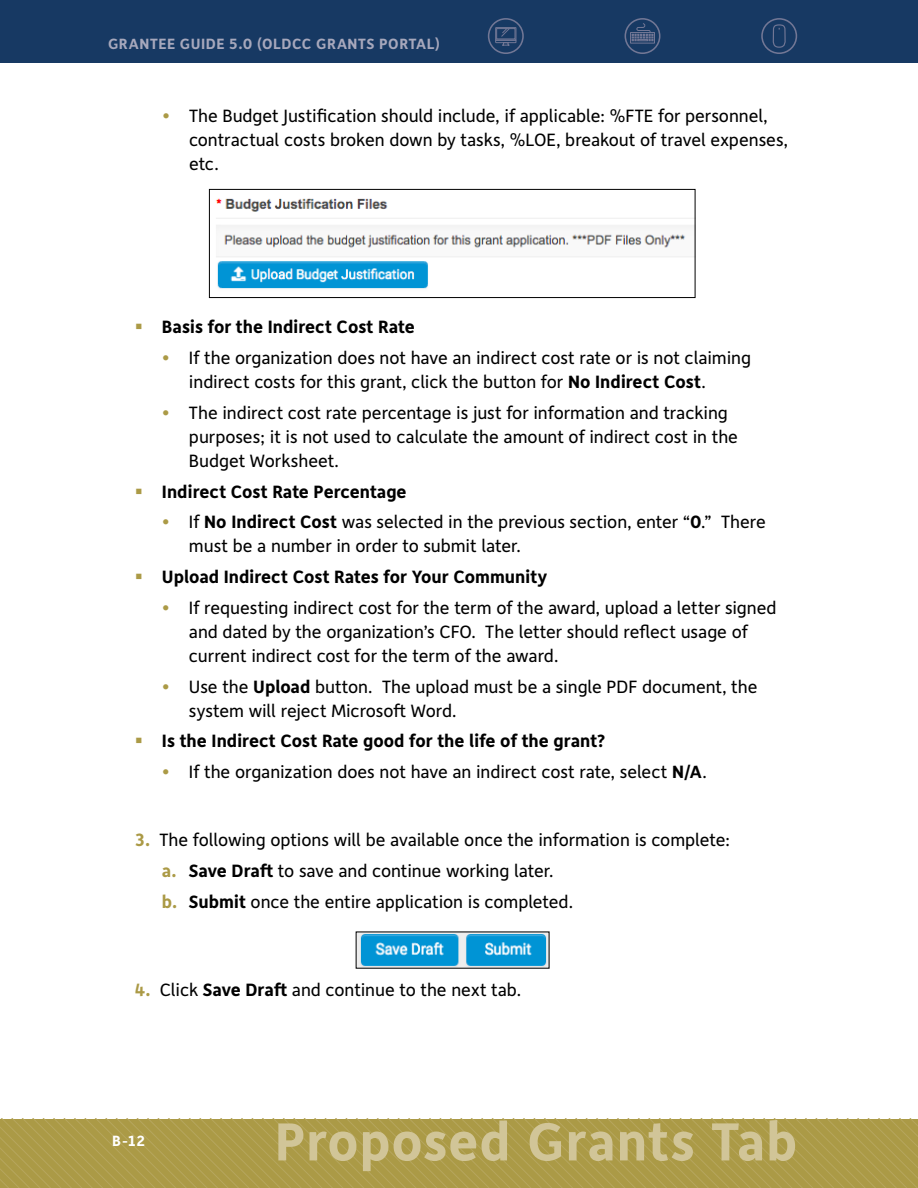
<style>
.page{position:relative;width:918px;height:1188px;background:#fff}
.page>*{position:absolute;margin:0;border:0;box-sizing:border-box;transform-origin:0 0}
.t1{font:700 54px "Depot";letter-spacing:.02em;color:#d1c598}
.t2{font:18px/24px "Depot";color:#000}
.t3{font:700 18px "Depot";color:#000}
.t4{font:700 15px "Depot";letter-spacing:.04em;color:#a7a8bc}
.t5{font:700 15px "Depot";color:#fff}
.s1{color:#ab9a46}
.s2{font-weight:700}
.s3{font-weight:700;color:#ab9a46}
</style>
<div class="page">
<svg style="left:0;top:1119px;width:918px;height:69px"></svg>
<div style="left:0;top:0;width:918px;height:63px;background:#173963"></div>
<div style="left:488px;top:18px;width:36px;height:36px;border:2px solid #727795;border-radius:50%"></div>
<svg style="left:495px;top:27px;width:22px;height:19px"></svg>
<div style="left:625px;top:18px;width:35px;height:36px;border:2px solid #727795;border-radius:50%"></div>
<div style="left:630px;top:32px;width:25px;height:12px;border:1px solid #727795"></div>
<svg style="left:631px;top:23px;width:23px;height:19px"></svg>
<div style="left:761px;top:18px;width:36px;height:36px;border:2px solid #727795;border-radius:50%"></div>
<svg style="left:772px;top:24px;width:14px;height:24px"></svg>
<img style="left:216px;top:198px;width:477px;height:91px">
<div style="left:209px;top:189px;width:486px;height:109px;border:1px solid #000"></div>
<img style="left:358px;top:934px;width:189px;height:33px">
<p class="t4" style="left:108px;top:34px;width:334px">GRANTEE GUIDE 5.0 (OLDCC GRANTS PORTAL)</p>
<p class="t2" style="left:189px;top:103px;width:600px;text-indent:-27px"><span class="s1">•</span> The Budget Justification should include, if applicable: %FTE for personnel, contractual costs broken down by tasks, %LOE, breakout of travel expenses, etc.</p>
<p class="t3" style="left:162px;top:316px;width:254px">Basis for the Indirect Cost Rate</p>
<p class="t2" style="left:189px;top:345px;width:563px;text-indent:-27px"><span class="s1">•</span> If the organization does not have an indirect cost rate or is not claiming indirect costs for this grant, click the button for <span class="s2">No Indirect Cost</span>.</p>
<p class="t2" style="left:189px;top:400px;width:551px;text-indent:-27px"><span class="s1">•</span> The indirect cost rate percentage is just for information and tracking purposes; it is not used to calculate the amount of indirect cost in the<br>Budget Worksheet.</p>
<p class="t3" style="left:162px;top:480px;width:246px">Indirect Cost Rate Percentage</p>
<p class="t2" style="left:189px;top:510px;width:578px;text-indent:-27px"><span class="s1">•</span> If <span class="s2">No Indirect Cost</span> was selected in the previous section, enter “<span class="s2">0</span>.” There must be a number in order to submit later.</p>
<p class="t3" style="left:162px;top:565px;width:387px">Upload Indirect Cost Rates for Your Community</p>
<p class="t2" style="left:189px;top:595px;width:589px;text-indent:-27px"><span class="s1">•</span> If requesting indirect cost for the term of the award, upload a letter signed and dated by the organization’s CFO. The letter should reflect usage of current indirect cost for the term of the award.</p>
<p class="t2" style="left:189px;top:674px;width:570px;text-indent:-27px"><span class="s1">•</span> Use the <span class="s2">Upload</span> button. The upload must be a single PDF document, the system will reject Microsoft Word.</p>
<p class="t3" style="left:162px;top:729px;width:445px">Is the Indirect Cost Rate good for the life of the grant?</p>
<p class="t2" style="left:162px;top:759px;width:544px"><span class="s1">•</span> If the organization does not have an indirect cost rate, select <span class="s2">N/A</span>.</p>
<p class="t2" style="left:162px;top:824px;width:570px;line-height:30.8px;text-indent:-27px"><span class="s3">3.</span> The following options will be available once the information is complete: <span class="s3">a.</span> <span class="s2">Save Draft</span> to save and continue working later.<br><span class="s3">b.</span> <span class="s2">Submit</span> once the entire application is completed.</p>
<p class="t2" style="left:135px;top:978px;width:386px"><span class="s3">4.</span> Click <span class="s2">Save Draft</span> and continue to the next tab.</p>
<p class="t5" style="left:112px;top:1131px;width:35px">B-12</p>
<h1 class="t1" style="left:275px;top:1107px;width:524px">Proposed Grants Tab</h1>
</div>
